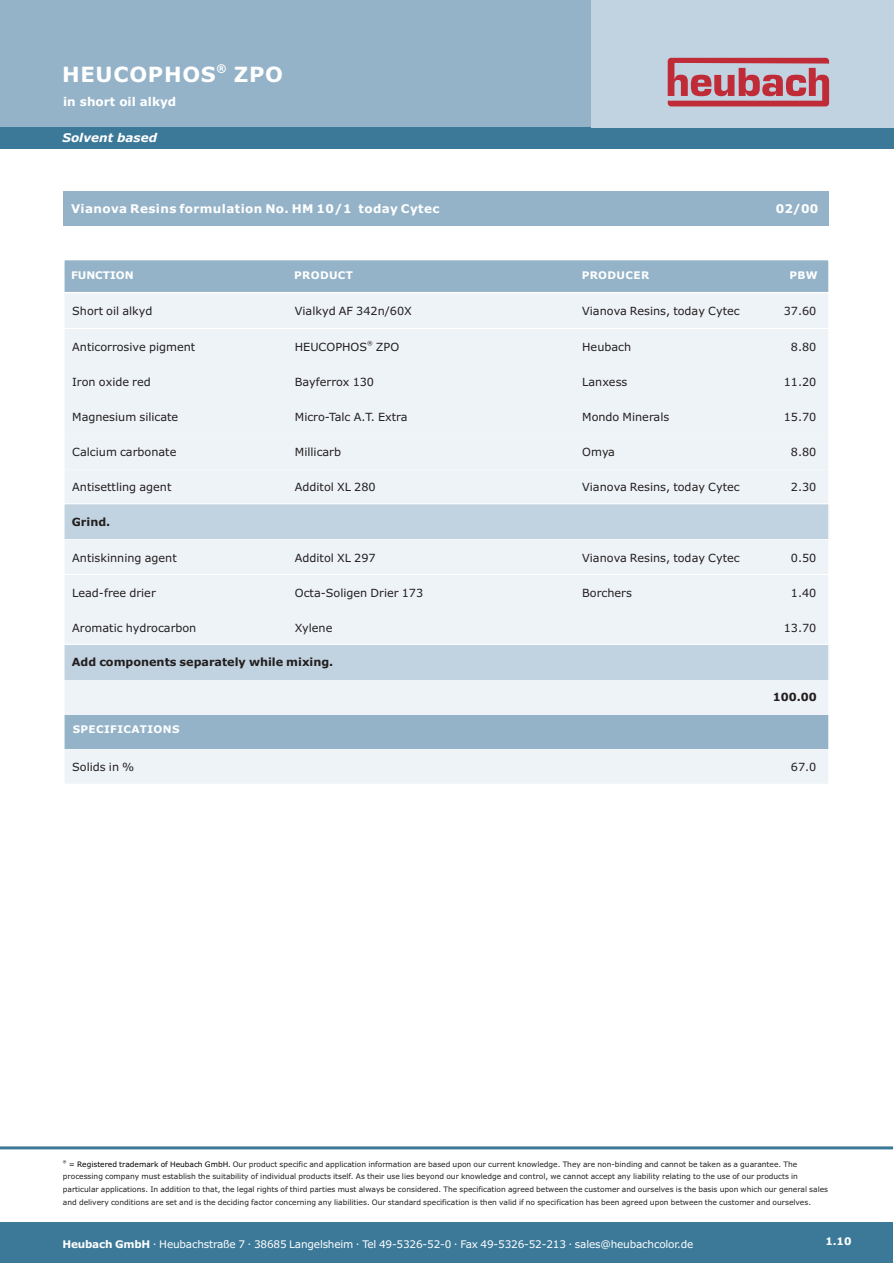
<style>
.page{position:relative;width:894px;height:1263px;background:#fff}
.page>*{position:absolute;margin:0;border:0;box-sizing:border-box;transform-origin:0 0}
.t1{font:700 21px "Verdana";letter-spacing:.035em;color:#fff}
.t2{font:12px "Verdana";letter-spacing:-.02em;color:#fff}
.t3{font:700 12px "Verdana";letter-spacing:.035em;color:#fff}
.t4{font:700 12px "Verdana";color:#fff}
.t5{font:italic 700 12px "Verdana";color:#fff}
.t6{font:11.25px "Verdana";color:#231f20}
.t7{font:700 11.25px "Verdana";color:#231f20}
.t8{font:10.5px "Verdana";letter-spacing:-.015em;color:#fff}
.t9{font:700 10.5px "Verdana";letter-spacing:.035em;color:#fff}
.t10{font:700 10.5px "Verdana";color:#fff}
.t11{font:7.5px/12.8px "Verdana";color:#231f20}
.t12{font:5.7px "Verdana";color:#231f20}
.t13{font:3.75px "Verdana";color:#000}
.s1{color:#000}
.s2{font-weight:700}
</style>
<div class="page">
<div style="left:0;top:0;width:591px;height:128px;background:#94b3c9"></div>
<div style="left:0;top:128px;width:894px;height:21px;background:#3c7998"></div>
<div style="left:591px;top:0;width:303px;height:128px;background:#c1d2e0"></div>
<div style="left:64px;top:192px;width:765px;height:34px;background:#94b3c9"></div>
<div style="left:64px;top:260px;width:765px;height:34px;background:#94b3c9"></div>
<div style="left:0;top:1222px;width:893px;height:41px;background:#3c7998"></div>
<hr style="left:0;top:1146px;width:893px;height:3px;background:#3c7998">
<div style="left:64px;top:610px;width:765px;height:34px;background:#eef3f7"></div>
<div style="left:64px;top:575px;width:765px;height:34px;background:#eef3f7"></div>
<div style="left:64px;top:540px;width:765px;height:34px;background:#eef3f7"></div>
<div style="left:64px;top:470px;width:765px;height:34px;background:#eef3f7"></div>
<div style="left:64px;top:435px;width:765px;height:34px;background:#eef3f7"></div>
<div style="left:64px;top:399px;width:765px;height:34px;background:#eef3f7"></div>
<div style="left:64px;top:364px;width:765px;height:34px;background:#eef3f7"></div>
<div style="left:64px;top:329px;width:765px;height:34px;background:#eef3f7"></div>
<div style="left:64px;top:294px;width:765px;height:34px;background:#eef3f7"></div>
<hr style="left:64px;top:292px;width:765px;height:1px;background:#fff">
<div style="left:64px;top:750px;width:765px;height:34px;background:#eef3f7"></div>
<div style="left:64px;top:714px;width:765px;height:34px;background:#94b3c9"></div>
<hr style="left:64px;top:713px;width:765px;height:2px;background:#fff">
<div style="left:64px;top:680px;width:765px;height:34px;background:#eef3f7"></div>
<div style="left:64px;top:645px;width:765px;height:34px;background:#c1d2e0"></div>
<div style="left:64px;top:505px;width:765px;height:34px;background:#c1d2e0"></div>
<hr style="left:64px;top:503px;width:765px;height:1px;background:#fff">
<svg style="left:668px;top:58px;width:161px;height:48px"></svg>
<h3 class="t9" style="left:217px;top:64px;width:12px">®</h3>
<h1 class="t1" style="left:62px;top:66px;width:222px">HEUCOPHOS ZPO</h1>
<h2 class="t4" style="left:63px;top:97px;width:115px">in short oil alkyd</h2>
<h2 class="t5" style="left:63px;top:133px;width:96px">Solvent based</h2>
<h2 class="t3" style="left:71px;top:204px;width:370px">Vianova Resins formulation No. HM 10/1 today Cytec</h2>
<h2 class="t3" style="left:776px;top:204px;width:44px">02/00</h2>
<h3 class="t10" style="left:71px;top:271px;width:64px">FUNCTION</h3>
<h3 class="t9" style="left:294px;top:271px;width:60px">PRODUCT</h3>
<h3 class="t9" style="left:582px;top:271px;width:69px">PRODUCER</h3>
<h3 class="t9" style="left:790px;top:271px;width:30px">PBW</h3>
<h3 class="t6" style="left:72px;top:307px;width:82px">Short oil alkyd</h3>
<h3 class="t6" style="left:295px;top:307px;width:119px">Vialkyd AF 342n/60X</h3>
<h3 class="t6" style="left:582px;top:307px;width:159px">Vianova Resins, today Cytec</h3>
<h3 class="t6" style="left:784px;top:307px;width:34px">37.60</h3>
<h3 class="t6" style="left:72px;top:342px;width:125px">Anticorrosive pigment</h3>
<p class="t12" style="left:367px;top:341px;width:7px">®</p>
<h3 class="t6" style="left:295px;top:342px;width:106px">HEUCOPHOS ZPO</h3>
<h3 class="t6" style="left:582px;top:342px;width:51px">Heubach</h3>
<h3 class="t6" style="left:791px;top:342px;width:27px">8.80</h3>
<h3 class="t6" style="left:72px;top:377px;width:80px">Iron oxide red</h3>
<h3 class="t6" style="left:295px;top:377px;width:81px">Bayferrox 130</h3>
<h3 class="t6" style="left:582px;top:377px;width:47px">Lanxess</h3>
<h3 class="t6" style="left:784px;top:377px;width:34px">11.20</h3>
<h3 class="t6" style="left:72px;top:412px;width:108px">Magnesium silicate</h3>
<h3 class="t6" style="left:295px;top:412px;width:114px">Micro-Talc A.T. Extra</h3>
<h3 class="t6" style="left:582px;top:412px;width:89px">Mondo Minerals</h3>
<h3 class="t6" style="left:784px;top:412px;width:34px">15.70</h3>
<h3 class="t6" style="left:72px;top:448px;width:106px">Calcium carbonate</h3>
<h3 class="t6" style="left:295px;top:448px;width:48px">Millicarb</h3>
<h3 class="t6" style="left:582px;top:448px;width:34px">Omya</h3>
<h3 class="t6" style="left:791px;top:448px;width:27px">8.80</h3>
<h3 class="t6" style="left:72px;top:483px;width:101px">Antisettling agent</h3>
<h3 class="t6" style="left:295px;top:483px;width:82px">Additol XL 280</h3>
<h3 class="t6" style="left:582px;top:483px;width:159px">Vianova Resins, today Cytec</h3>
<h3 class="t6" style="left:791px;top:483px;width:27px">2.30</h3>
<h3 class="t7" style="left:72px;top:517px;width:40px">Grind.</h3>
<h3 class="t6" style="left:72px;top:553px;width:106px">Antiskinning agent</h3>
<h3 class="t6" style="left:295px;top:553px;width:82px">Additol XL 297</h3>
<h3 class="t6" style="left:582px;top:553px;width:159px">Vianova Resins, today Cytec</h3>
<h3 class="t6" style="left:791px;top:553px;width:27px">0.50</h3>
<h3 class="t6" style="left:72px;top:588px;width:85px">Lead-free drier</h3>
<h3 class="t6" style="left:295px;top:588px;width:130px">Octa-Soligen Drier 173</h3>
<h3 class="t6" style="left:582px;top:588px;width:51px">Borchers</h3>
<h3 class="t6" style="left:791px;top:588px;width:27px">1.40</h3>
<h3 class="t6" style="left:72px;top:623px;width:126px">Aromatic hydrocarbon</h3>
<h3 class="t6" style="left:295px;top:623px;width:39px">Xylene</h3>
<h3 class="t6" style="left:784px;top:623px;width:34px">13.70</h3>
<h3 class="t7" style="left:72px;top:658px;width:263px">Add components separately while mixing.</h3>
<h3 class="t9" style="left:73px;top:725px;width:108px">SPECIFICATIONS</h3>
<h3 class="t7" style="left:773px;top:693px;width:46px">100.00</h3>
<h3 class="t6" style="left:72px;top:763px;width:64px">Solids in %</h3>
<h3 class="t6" style="left:791px;top:763px;width:27px">67.0</h3>
<p class="t13" style="left:63px;top:1160px;width:5px">®</p>
<p class="t11" style="left:63px;top:1158px;width:767px;text-indent:6px"><span class="s1">= Registered trademark of Heubach GmbH.</span> Our product specific and application information are based upon our current knowledge. They are non-binding and cannot be taken as a guarantee. The processing company must establish the suitability of individual products itself. As their use lies beyond our knowledge and control, we cannot accept any liability relating to the use of our products in particular applications. In addition to that, the legal rights of third parties must always be considered. The specification agreed between the customer and ourselves is the basis upon which our general sales and delivery conditions are set and is the deciding factor concerning any liabilities. Our standard specification is then valid if no specification has been agreed upon between the customer and ourselves.</p>
<h3 class="t8" style="left:62px;top:1240px;width:632px"><span class="s2">Heubach GmbH</span> Heubachstraße 7 38685 Langelsheim Tel 49-5326-52-0 Fax 49-5326-52-213 sales@heubachcolor.de</h3>
<h3 class="t8" style="left:153px;top:1237px;width:5px">.</h3>
<h3 class="t8" style="left:248px;top:1237px;width:5px">.</h3>
<h3 class="t8" style="left:356px;top:1237px;width:5px">.</h3>
<h3 class="t8" style="left:454px;top:1237px;width:5px">.</h3>
<h3 class="t8" style="left:569px;top:1237px;width:5px">.</h3>
<h3 class="t9" style="left:825px;top:1237px;width:28px">1.10</h3>
<h2 class="t2" style="left:62px;top:1238px;width:723px"><span class="s2">Heubach GmbH</span> Heubachstraße 7 38685 Langelsheim Tel 49-5326-52-0 Fax 49-5326-52-213 sales@heubachcolor.de</h2>
<h2 class="t2" style="left:166px;top:1235px;width:6px">.</h2>
<h2 class="t2" style="left:274px;top:1235px;width:6px">.</h2>
<h2 class="t2" style="left:398px;top:1235px;width:6px">.</h2>
<h2 class="t2" style="left:641px;top:1235px;width:6px">.</h2>
</div>
